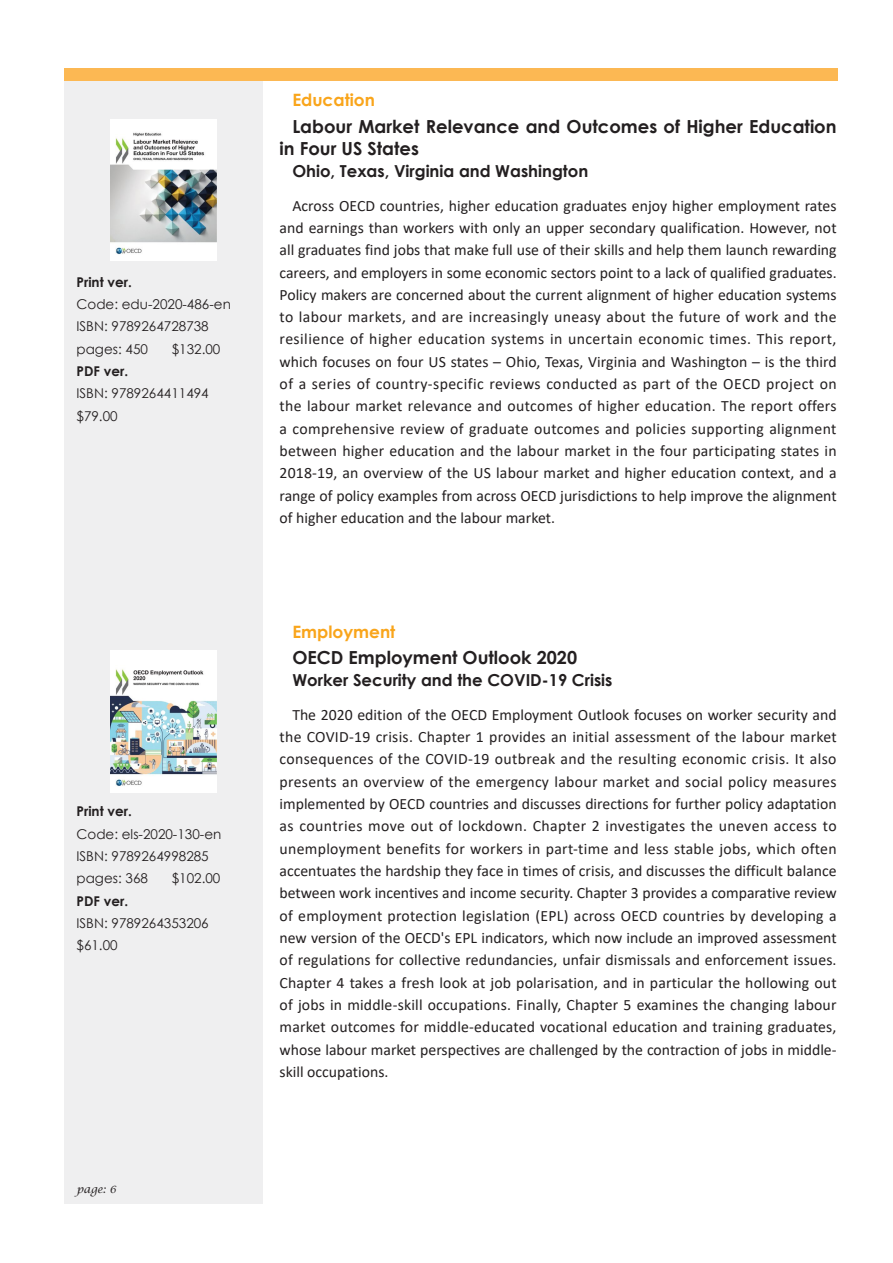
<style>
.page{position:relative;width:893px;height:1263px;background:#fff}
.page>*{position:absolute;margin:0;border:0;box-sizing:border-box;transform-origin:0 0}
.t1{font:700 18px/22.4px "Century Gothic";color:#231f20}
.t2{font:700 16.95px "Century Gothic";color:#f9a51b}
.t3{font:700 16.5px "Century Gothic";color:#231f20}
.t4{font:15.75px/22.4px "Calibri";color:#231f20;text-align:justify}
.t5{font:13.5px "Century Gothic";color:#231f20}
.t6{font:700 13.5px "Century Gothic";color:#231f20}
.t7{font:italic 10.65px "Lucida Calligraphy";color:#231f20}
</style>
<div class="page">
<div style="left:64px;top:81px;width:199px;height:1122px;background:#efeff0"></div>
<div style="left:64px;top:69px;width:774px;height:12px;background:#fcb853"></div>
<img style="left:111px;top:119px;width:106px;height:142px">
<img style="left:111px;top:650px;width:106px;height:142px">
<p class="t6" style="left:77px;top:272px;width:57px">Print ver.</p>
<p class="t5" style="left:77px;top:295px;width:156px">Code: edu-2020-486-en</p>
<p class="t5" style="left:77px;top:317px;width:134px">ISBN: 9789264728738</p>
<p class="t5" style="left:77px;top:339px;width:73px">pages: 450</p>
<p class="t5" style="left:172px;top:339px;width:50px">$132.00</p>
<p class="t6" style="left:77px;top:361px;width:53px">PDF ver.</p>
<p class="t5" style="left:77px;top:384px;width:134px">ISBN: 9789264411494</p>
<p class="t5" style="left:77px;top:406px;width:43px">$79.00</p>
<p class="t6" style="left:77px;top:801px;width:57px">Print ver.</p>
<p class="t5" style="left:77px;top:824px;width:146px">Code: els-2020-130-en</p>
<p class="t5" style="left:77px;top:846px;width:134px">ISBN: 9789264998285</p>
<p class="t5" style="left:77px;top:869px;width:73px">pages: 368</p>
<p class="t5" style="left:172px;top:869px;width:50px">$102.00</p>
<p class="t6" style="left:77px;top:890px;width:53px">PDF ver.</p>
<p class="t5" style="left:77px;top:913px;width:134px">ISBN: 9789264353206</p>
<p class="t5" style="left:77px;top:936px;width:43px">$61.00</p>
<p class="t7" style="left:77px;top:1183px;width:41px">page: 6</p>
<p class="t2" style="left:292px;top:87px;width:84px">Education</p>
<p class="t1" style="left:280px;top:114px;width:559px;text-indent:13px">Labour Market Relevance and Outcomes of Higher Education in Four US States</p>
<p class="t3" style="left:292px;top:159px;width:298px">Ohio, Texas, Virginia and Washington</p>
<p class="t4" style="left:280px;top:194px;width:559px;text-indent:13px">Across OECD countries, higher education graduates enjoy higher employment rates and earnings than workers with only an upper secondary qualification. However, not all graduates find jobs that make full use of their skills and help them launch rewarding careers, and employers in some economic sectors point to a lack of qualified graduates.<br>Policy makers are concerned about the current alignment of higher education systems to labour markets, and are increasingly uneasy about the future of work and the resilience of higher education systems in uncertain economic times. This report, which focuses on four US states – Ohio, Texas, Virginia and Washington – is the third of a series of country-specific reviews conducted as part of the OECD project on the labour market relevance and outcomes of higher education. The report offers a comprehensive review of graduate outcomes and policies supporting alignment between higher education and the labour market in the four participating states in 2018-19, an overview of the US labour market and higher education context, and a range of policy examples from across OECD jurisdictions to help improve the alignment of higher education and the labour market.</p>
<p class="t2" style="left:292px;top:619px;width:105px">Employment</p>
<p class="t1" style="left:292px;top:646px;width:286px">OECD Employment Outlook 2020</p>
<p class="t3" style="left:292px;top:668px;width:322px">Worker Security and the COVID-19 Crisis</p>
<p class="t4" style="left:280px;top:703px;width:559px;text-indent:13px">The 2020 edition of the OECD Employment Outlook focuses on worker security and the COVID-19 crisis. Chapter 1 provides an initial assessment of the labour market consequences of the COVID-19 outbreak and the resulting economic crisis. It also presents an overview of the emergency labour market and social policy measures implemented by OECD countries and discusses directions for further policy adaptation as countries move out of lockdown. Chapter 2 investigates the uneven access to unemployment benefits for workers in part-time and less stable jobs, which often accentuates the hardship they face in times of crisis, and discusses the difficult balance between work incentives and income security. Chapter 3 provides a comparative review of employment protection legislation (EPL) across OECD countries by developing a new version of the OECD's EPL indicators, which now include an improved assessment of regulations for collective redundancies, unfair dismissals and enforcement issues.<br>Chapter 4 takes a fresh look at job polarisation, and in particular the hollowing out of jobs in middle-skill occupations. Finally, Chapter 5 examines the changing labour market outcomes for middle-educated vocational education and training graduates, whose labour market perspectives are challenged by the contraction of jobs in middle&shy;skill occupations.</p>
</div>
